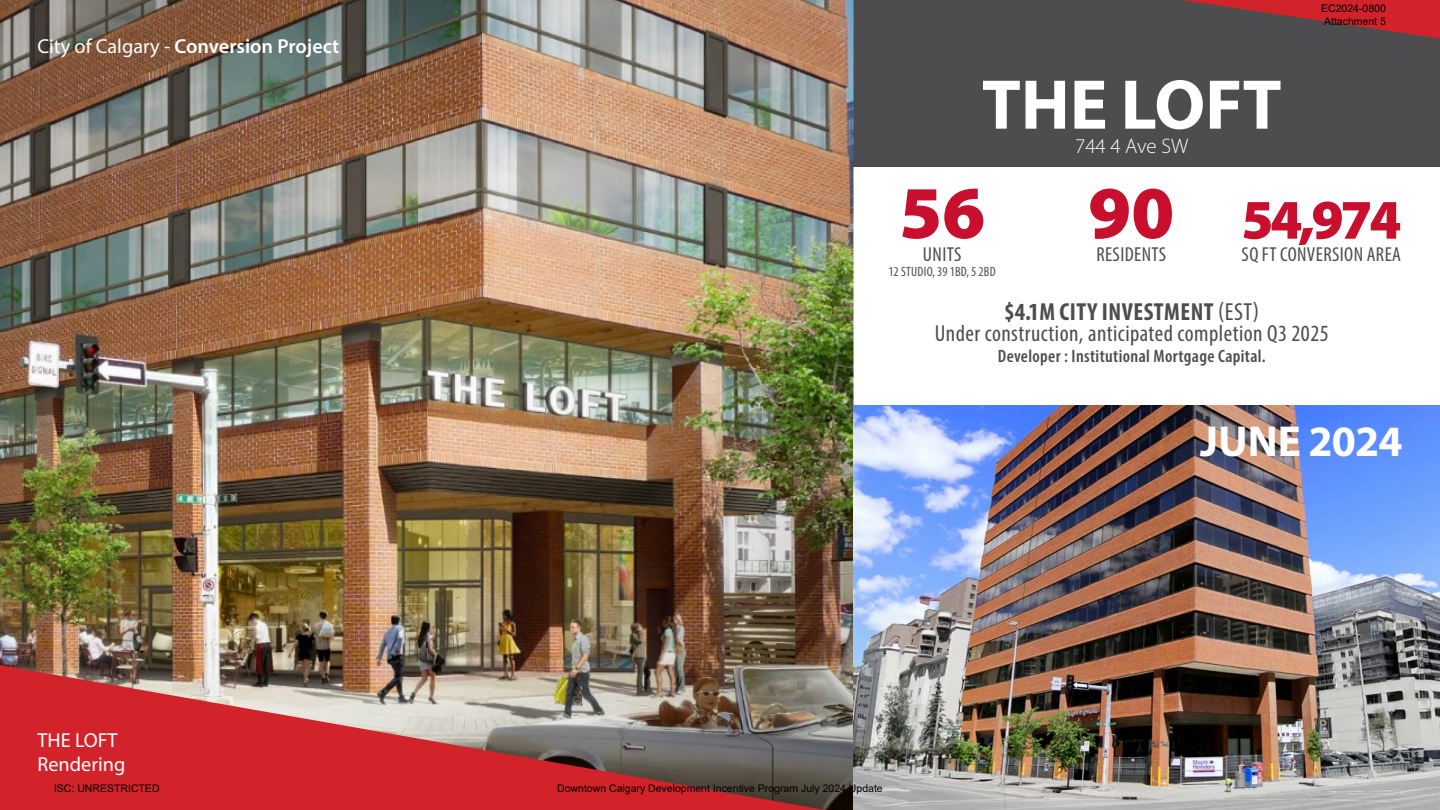
<style>
.page{position:relative;width:1440px;height:810px;background:#fff}
.page>*{position:absolute;margin:0;border:0;box-sizing:border-box;transform-origin:0 0}
.t1{font:900 75px "Myriad Pro";color:#c80f2e}
.t2{font:700 71.03px "Myriad Pro";color:#fff}
.t3{font:900 56.25px "Myriad Pro";color:#c80f2e}
.t4{font:700 43.5px "Myriad Pro";letter-spacing:-.01em;color:#fff}
.t5{font:700 condensed 24.75px "Myriad Pro";letter-spacing:.02em;color:#4d4d4f}
.t6{font:condensed 23.25px "Myriad Pro";letter-spacing:.02em;color:#4d4d4f}
.t7{font:300 21px "Myriad Pro";color:#fff}
.t8{font:condensed 20.25px "Myriad Pro";letter-spacing:.02em;color:#4d4d4f}
.t9{font:600 20.25px "Myriad Pro";color:#fff}
.t10{font:20.25px/24.3px "Myriad Pro";color:#fff}
.t11{font:600 condensed 18px "Myriad Pro";letter-spacing:.02em;color:#4d4d4f}
.t12{font:condensed 13.5px "Myriad Pro";letter-spacing:.02em;color:#4d4d4f}
.t13{font:10.5px/12.6px "Arial";color:#000}
.s1{font-weight:400}
</style>
<div class="page">
<div style="left:854px;top:0;width:586px;height:166px;background:#4d4d4f"></div>
<img style="left:0;top:0;width:854px;height:810px">
<svg style="left:1182px;top:0;width:258px;height:38px"></svg>
<img style="left:0;top:665px;width:826px;height:145px">
<img style="left:854px;top:405px;width:586px;height:405px">
<h3 class="t9" style="left:38px;top:33px;width:303px"><span class="s1">City of Calgary -</span> Conversion Project</h3>
<h3 class="t10" style="left:38px;top:728px;width:89px">THE LOFT<br>Rendering</h3>
<h2 class="t2" style="left:982px;top:58px;width:301px">THE LOFT</h2>
<h3 class="t7" style="left:1075px;top:133px;width:115px">744 4 Ave SW</h3>
<p class="t13" style="left:1321px;top:2px;width:66px">EC2024-0800<br>Attachment 5</p>
<h1 class="t1" style="left:899px;top:163px;width:87px">56</h1>
<h3 class="t8" style="left:923px;top:242px;width:40px">UNITS</h3>
<p class="t12" style="left:888px;top:263px;width:109px">12 STUDIO, 39 1BD, 5 2BD</p>
<h1 class="t1" style="left:1088px;top:163px;width:87px">90</h1>
<h3 class="t8" style="left:1096px;top:242px;width:71px">RESIDENTS</h3>
<h3 class="t3" style="left:1241px;top:182px;width:162px">54,974</h3>
<h3 class="t8" style="left:1242px;top:242px;width:161px">SQ FT CONVERSION AREA</h3>
<h3 class="t5" style="left:1004px;top:296px;width:256px">$4.1M CITY INVESTMENT <span class="s1">(EST)</span></h3>
<h3 class="t6" style="left:935px;top:319px;width:396px">Under construction, anticipated completion Q3 2025</h3>
<h3 class="t11" style="left:998px;top:345px;width:269px">Developer : Institutional Mortgage Capital.</h3>
<h3 class="t4" style="left:1200px;top:413px;width:204px">JUNE 2024</h3>
<p class="t13" style="left:54px;top:782px;width:107px">ISC: UNRESTRICTED</p>
<p class="t13" style="left:557px;top:782px;width:327px">Downtown Calgary Development Incentive Program July 2024 Update</p>
</div>
